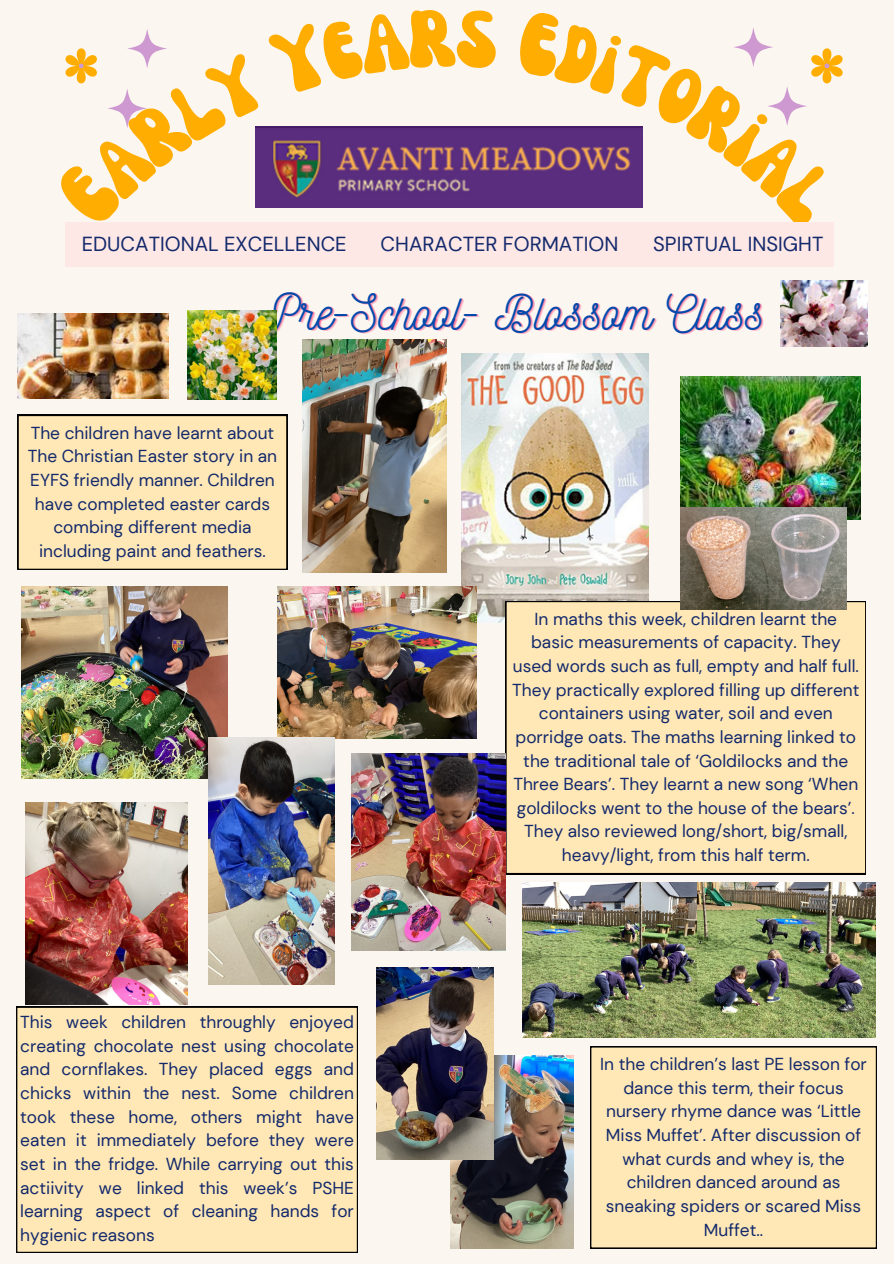
<style>
.page{position:relative;width:894px;height:1264px;background:#fff}
.page>*{position:absolute;margin:0;border:0;box-sizing:border-box;transform-origin:0 0}
.t1{font:49.35px "Nickainley";color:#004aad}
.t2{font:20.25px "DM Sans";color:#13296c}
.t3{font:17.25px/23.7px "DM Sans";color:#13296c;text-align:center}
</style>
<div class="page">
<div style="left:0;top:0;width:893px;height:1263px;background:#fcf6f0"></div>
<div style="left:65px;top:222px;width:768px;height:45px;background:#fee8e6"></div>
<img style="left:498px;top:126px;width:17px;height:81px">
<img style="left:780px;top:281px;width:87px;height:65px">
<img style="left:18px;top:314px;width:150px;height:84px">
<img style="left:187px;top:311px;width:89px;height:89px">
<div style="left:18px;top:415px;width:269px;height:155px;background:#ffe8b6"></div>
<img style="left:462px;top:354px;width:186px;height:268px">
<img style="left:680px;top:376px;width:180px;height:143px">
<div style="left:505px;top:601px;width:360px;height:273px;background:#ffe8b6"></div>
<div style="left:16px;top:1006px;width:341px;height:246px;background:#ffe8b6"></div>
<div style="left:590px;top:1046px;width:286px;height:202px;background:#ffe8b6"></div>
<img style="left:22px;top:586px;width:206px;height:192px">
<img style="left:302px;top:339px;width:144px;height:233px">
<img style="left:680px;top:507px;width:166px;height:103px">
<img style="left:277px;top:587px;width:199px;height:151px">
<img style="left:25px;top:802px;width:162px;height:202px">
<img style="left:351px;top:753px;width:154px;height:197px">
<img style="left:208px;top:737px;width:126px;height:247px">
<img style="left:450px;top:1055px;width:123px;height:193px">
<img style="left:376px;top:967px;width:117px;height:192px">
<img style="left:522px;top:882px;width:353px;height:155px">
<svg style="left:65px;top:29px;width:433px;height:179px"></svg>
<svg style="left:515px;top:27px;width:328px;height:202px"></svg>
<p class="t2" style="left:82px;top:231px;width:266px">EDUCATIONAL EXCELLENCE</p>
<p class="t2" style="left:380px;top:230px;width:239px">CHARACTER FORMATION</p>
<p class="t2" style="left:653px;top:231px;width:172px">SPIRTUAL INSIGHT</p>
<h1 class="t1" style="left:263px;top:280px;width:502px">Pre-School- Blossom Class</h1>
<p class="t3" style="left:28px;top:421px;width:251px">The children have learnt about<br>The Christian Easter story in an<br>EYFS friendly manner. Children have completed easter cards combing different media including paint and feathers.</p>
<p class="t3" style="left:20px;top:1010px;width:335px;text-align:justify">This week children throughly enjoyed creating chocolate nest using chocolate and cornflakes. They placed eggs and chicks within the nest. Some children took these home, others might have eaten it immediately before they were set in the fridge. While carrying out this actiivity we linked this week’s PSHE learning aspect of cleaning hands for hygienic reasons</p>
<p class="t3" style="left:512px;top:607px;width:349px">In maths this week, children learnt the basic measurements of capacity. They used words such as full, empty and half full.<br>They practically explored filling up different containers using water, soil and even porridge oats. The maths learning linked to the traditional tale of ‘Goldilocks and the Three Bears’. They learnt a new song ‘When goldilocks went to the house of the bears’.<br>They also reviewed long/short, big/small, heavy/light, from this half term.</p>
<p class="t3" style="left:600px;top:1052px;width:268px">In the children’s last PE lesson for dance this term, their focus nursery rhyme dance was ‘Little<br>Miss Muffet’. After discussion of what curds and whey is, the children danced around as sneaking spiders or scared Miss<br>Muffet..</p>
</div>
